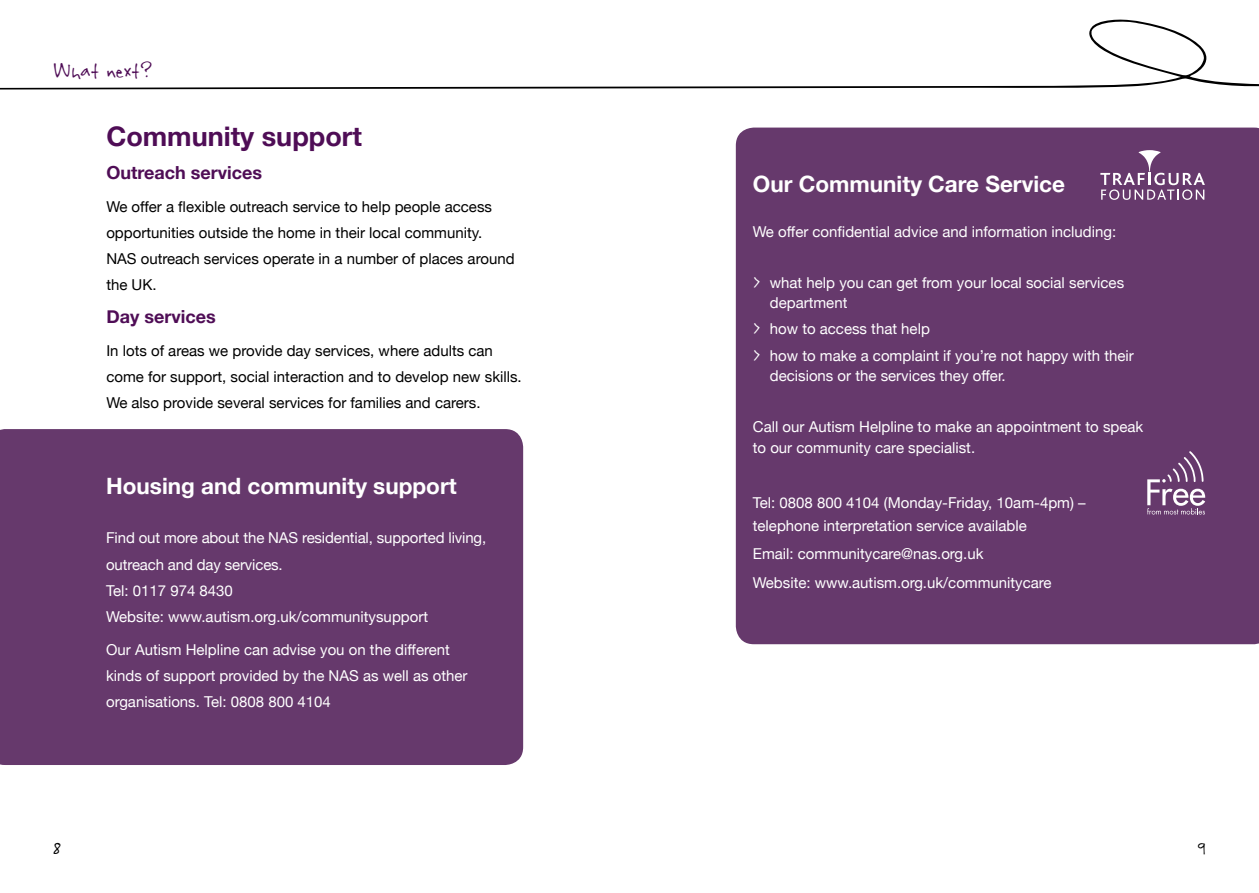
<style>
.page{position:relative;width:1259px;height:893px;background:#fff}
.page>*{position:absolute;margin:0;border:0;box-sizing:border-box;transform-origin:0 0}
.t1{font:700 27px "Helvetica Neue";color:#4f0d56}
.t2{font:25.35px "Rabiohead";color:#4f0d56}
.t3{font:700 22.5px "Helvetica Neue";color:#fff}
.t4{font:21px "Rabiohead";color:#000}
.t5{font:700 18px "Helvetica Neue";color:#4f0d56}
.t6{font:15px/26.2px "Helvetica Neue";color:#fff}
.t7{font:15px/26.2px "Helvetica Neue";color:#000}
.s1{font-family:"Rabiohead";font-size:21px}
</style>
<div class="page">
<svg style="left:0;top:20px;width:1259px;height:70px"></svg>
<div style="left:736px;top:128px;width:523px;height:516px;background:#66396c"></div>
<svg style="left:1100px;top:150px;width:105px;height:50px;background:#815c86"></svg>
<svg style="left:1147px;top:451px;width:58px;height:63px;background:#85618a"></svg>
<div style="left:0;top:429px;width:523px;height:336px;background:#66396c"></div>
<h2 class="t2" style="left:53px;top:54px;width:100px">What next?</h2>
<h1 class="t1" style="left:106px;top:120px;width:257px">Community support</h1>
<p class="t5" style="left:106px;top:161px;width:157px">Outreach services</p>
<p class="t7" style="left:106px;top:193px;width:410px">We offer a flexible outreach service to help people access opportunities outside the home in their local community.<br>NAS outreach services operate in a number of places around the UK.</p>
<p class="t5" style="left:106px;top:305px;width:111px">Day services</p>
<p class="t7" style="left:106px;top:337px;width:417px">In lots of areas we provide day services, where adults can come for support, social interaction and to develop new skills.<br>We also provide several services for families and carers.</p>
<h3 class="t3" style="left:106px;top:472px;width:352px">Housing and community support</h3>
<p class="t6" style="left:106px;top:525px;width:381px">Find out more about the NAS residential, supported living, outreach and day services.<br>Tel: 0117 974 8430<br>Website: www.autism.org.uk/communitysupport</p>
<p class="t6" style="left:106px;top:636px;width:363px">Our Autism Helpline can advise you on the different kinds of support provided by the NAS as well as other organisations. Tel: 0808 800 4104</p>
<h3 class="t3" style="left:753px;top:170px;width:314px">Our Community Care Service</h3>
<p class="t6" style="left:753px;top:218px;width:365px">We offer confidential advice and information including:</p>
<p class="t6" style="left:770px;top:272px;width:356px;line-height:20.2px;text-indent:-17px"><span class="s1">&gt;</span> what help you can get from your local social services department</p>
<p class="t6" style="left:753px;top:316px;width:382px;line-height:26.7px"><span class="s1">&gt;</span> how to access that help<br><span class="s1">&gt;</span> how to make a complaint if you’re not happy with their</p>
<p class="t6" style="left:770px;top:363px;width:237px">decisions or the services they offer.</p>
<p class="t6" style="left:753px;top:417px;width:392px;line-height:20.2px">Call our Autism Helpline to make an appointment to speak to our community care specialist.</p>
<p class="t6" style="left:753px;top:491px;width:334px;line-height:22.5px">Tel: 0808 800 4104 (Monday-Friday, 10am-4pm) – telephone interpretation service available</p>
<p class="t6" style="left:753px;top:539px;width:300px;line-height:28.8px">Email: communitycare@nas.org.uk<br>Website: www.autism.org.uk/communitycare</p>
<h3 class="t4" style="left:53px;top:835px;width:9px">8</h3>
<h3 class="t4" style="left:1197px;top:835px;width:10px">9</h3>
</div>
